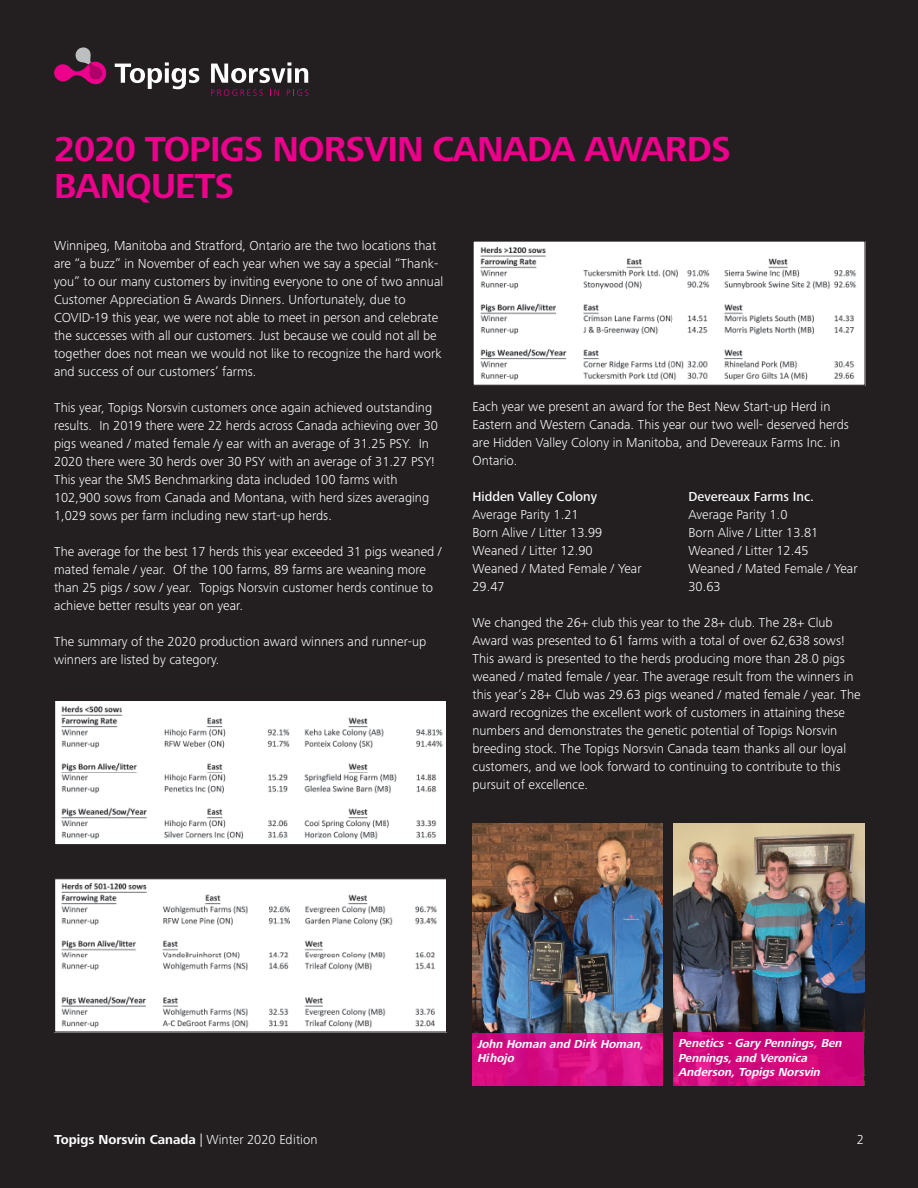
<style>
.page{position:relative;width:918px;height:1188px;background:#231f20}
.page>*{position:absolute;margin:0;border:0;box-sizing:border-box;transform-origin:0 0}
.t1{font:700 36px/37.5px "Frutiger Next Pro";letter-spacing:-.025em;color:#ec008c}
.t2{font:300 13.5px/18px "Frutiger Next Pro";color:#fff}
.t3{font:700 13.5px "Frutiger Next Pro";color:#fff}
.t4{font:500 13.5px "Frutiger Next Pro";color:#fff}
.t5{font:italic 700 12px/14.4px "Frutiger Next Pro";color:#fff}
.s1{font-weight:300}
</style>
<div class="page">
<img style="left:56px;top:702px;width:389px;height:141px">
<div style="left:54px;top:700px;width:393px;height:145px;border:1px solid #231f20"></div>
<img style="left:56px;top:880px;width:389px;height:151px">
<div style="left:54px;top:878px;width:393px;height:155px;border:1px solid #231f20"></div>
<img style="left:474px;top:242px;width:390px;height:142px">
<div style="left:472px;top:240px;width:394px;height:146px;border:1px solid #231f20"></div>
<svg style="left:115px;top:62px;width:84px;height:27px"></svg>
<svg style="left:211px;top:62px;width:97px;height:21px"></svg>
<svg style="left:211px;top:89px;width:52px;height:7px"></svg>
<svg style="left:270px;top:90px;width:9px;height:6px"></svg>
<svg style="left:287px;top:89px;width:21px;height:7px"></svg>
<svg style="left:54px;top:47px;width:52px;height:38px"></svg>
<img style="left:472px;top:823px;width:191px;height:210px">
<svg style="left:472px;top:1033px;width:191px;height:53px;background:#d70f85"></svg>
<img style="left:674px;top:823px;width:190px;height:209px">
<svg style="left:674px;top:1032px;width:190px;height:54px;background:#d0077c"></svg>
<p class="t1" style="left:54px;top:130px;width:678px">2020 TOPIGS NORSVIN CANADA AWARDS<br>BANQUETS</p>
<p class="t2" style="left:54px;top:237px;width:391px">Winnipeg, Manitoba and Stratford, Ontario are the two locations that are “a buzz” in November of each year when we say a special “Thank&shy;you” to our many customers by inviting everyone to one of two annual Customer Appreciation &amp; Awards Dinners. Unfortunately, due to COVID-19 this year, we were not able to meet in person and celebrate the successes with all our customers. Just because we could not all be together does not mean we would not like to recognize the hard work and success of our customers’ farms.</p>
<p class="t2" style="left:54px;top:399px;width:386px">This year, Topigs Norsvin customers once again achieved outstanding results. In 2019 there were 22 herds across Canada achieving over 30 pigs weaned / mated female /y ear with an average of 31.25 PSY. In 2020 there were 30 herds over 30 PSY with an average of 31.27 PSY!<br>This year the SMS Benchmarking data included 100 farms with 102,900 sows from Canada and Montana, with herd sizes averaging 1,029 sows per farm including new start-up herds.</p>
<p class="t2" style="left:54px;top:543px;width:389px">The average for the best 17 herds this year exceeded 31 pigs weaned / mated female / year. Of the 100 farms, 89 farms are weaning more than 25 pigs / sow / year. Topigs Norsvin customer herds continue to achieve better results year on year.</p>
<p class="t2" style="left:54px;top:633px;width:374px">The summary of the 2020 production award winners and runner-up winners are listed by category.</p>
<p class="t2" style="left:472px;top:397px;width:378px">Each year we present an award for the Best New Start-up Herd in Eastern and Western Canada. This year our two well- deserved herds are Hidden Valley Colony in Manitoba, and Devereaux Farms Inc. in Ontario.</p>
<p class="t4" style="left:472px;top:489px;width:126px">Hidden Valley Colony</p>
<p class="t4" style="left:688px;top:489px;width:127px">Devereaux Farms Inc.</p>
<p class="t2" style="left:472px;top:505px;width:108px">Average Parity 1.21</p>
<p class="t2" style="left:688px;top:505px;width:100px">Average Parity 1.0</p>
<p class="t2" style="left:472px;top:523px;width:131px">Born Alive / Litter 13.99</p>
<p class="t2" style="left:688px;top:523px;width:131px">Born Alive / Litter 13.81</p>
<p class="t2" style="left:472px;top:541px;width:122px">Weaned / Litter 12.90</p>
<p class="t2" style="left:688px;top:541px;width:122px">Weaned / Litter 12.45</p>
<p class="t2" style="left:472px;top:559px;width:171px">Weaned / Mated Female / Year</p>
<p class="t2" style="left:688px;top:559px;width:171px">Weaned / Mated Female / Year</p>
<p class="t2" style="left:472px;top:577px;width:34px">29.47</p>
<p class="t2" style="left:688px;top:577px;width:34px">30.63</p>
<p class="t2" style="left:472px;top:613px;width:390px">We changed the 26+ club this year to the 28+ club. The 28+ Club Award was presented to 61 farms with a total of over 62,638 sows!<br>This award is presented to the herds producing more than 28.0 pigs weaned / mated female / year. The average result from the winners in this year’s 28+ Club was 29.63 pigs weaned / mated female / year. The award recognizes the excellent work of customers in attaining these numbers and demonstrates the genetic potential of Topigs Norsvin breeding stock. The Topigs Norsvin Canada team thanks all our loyal customers, and we look forward to continuing to contribute to this pursuit of excellence.</p>
<p class="t5" style="left:477px;top:1036px;width:171px">John Homan and Dirk Homan,<br>Hihojo</p>
<p class="t5" style="left:678px;top:1036px;width:168px">Penetics-Gary Pennings,Ben<br>Pennings,and Veronica<br>Anderson,TopigsNorsvin</p>
<p class="t3" style="left:54px;top:1132px;width:265px">Topigs Norsvin Canada <span class="s1">| Winter 2020 Edition</span></p>
<p class="t2" style="left:857px;top:1130px;width:9px">2</p>
</div>
